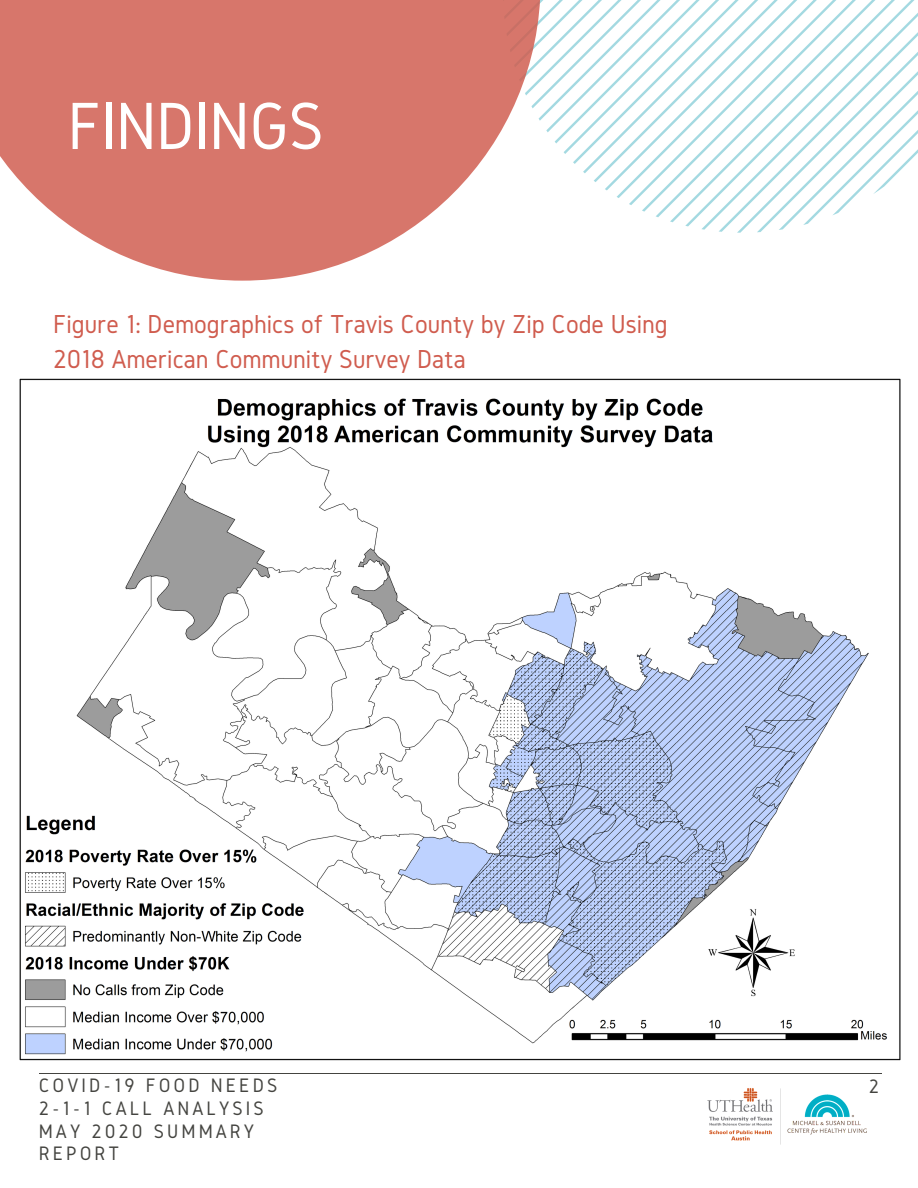
<style>
.page{position:relative;width:918px;height:1188px;background:#fff}
.page>*{position:absolute;margin:0;border:0;box-sizing:border-box;transform-origin:0 0}
.t1{font:69.3px "Gidole";letter-spacing:-.01em;color:#fff}
.t2{font:27px/35px "Gidole";color:#d05c4e}
.t3{font:20.25px/22.6px "Gidole";letter-spacing:.15em;color:#444440}
</style>
<div class="page">
<svg style="left:541px;top:0;width:377px;height:233px"></svg>
<hr style="left:39px;top:1071px;width:842px;height:3px;background:#444440">
<svg style="left:0;top:0;width:541px;height:281px;fill:#d7766b"></svg>
<img style="left:707px;top:1088px;width:160px;height:57px">
<img style="left:19px;top:378px;width:882px;height:694px">
<h1 class="t1" style="left:67px;top:88px;width:258px">FINDINGS</h1>
<p class="t2" style="left:53px;top:306px;width:616px">Figure 1: Demographics of Travis County by Zip Code Using<br>2018 American Community Survey Data</p>
<p class="t3" style="left:39px;top:1074px;width:240px">COVID-19 FOOD NEEDS<br>2-1-1 CALL ANALYSIS<br>MAY 2020 SUMMARY<br>REPORT</p>
<p class="t3" style="left:869px;top:1075px;width:12px">2</p>
</div>
